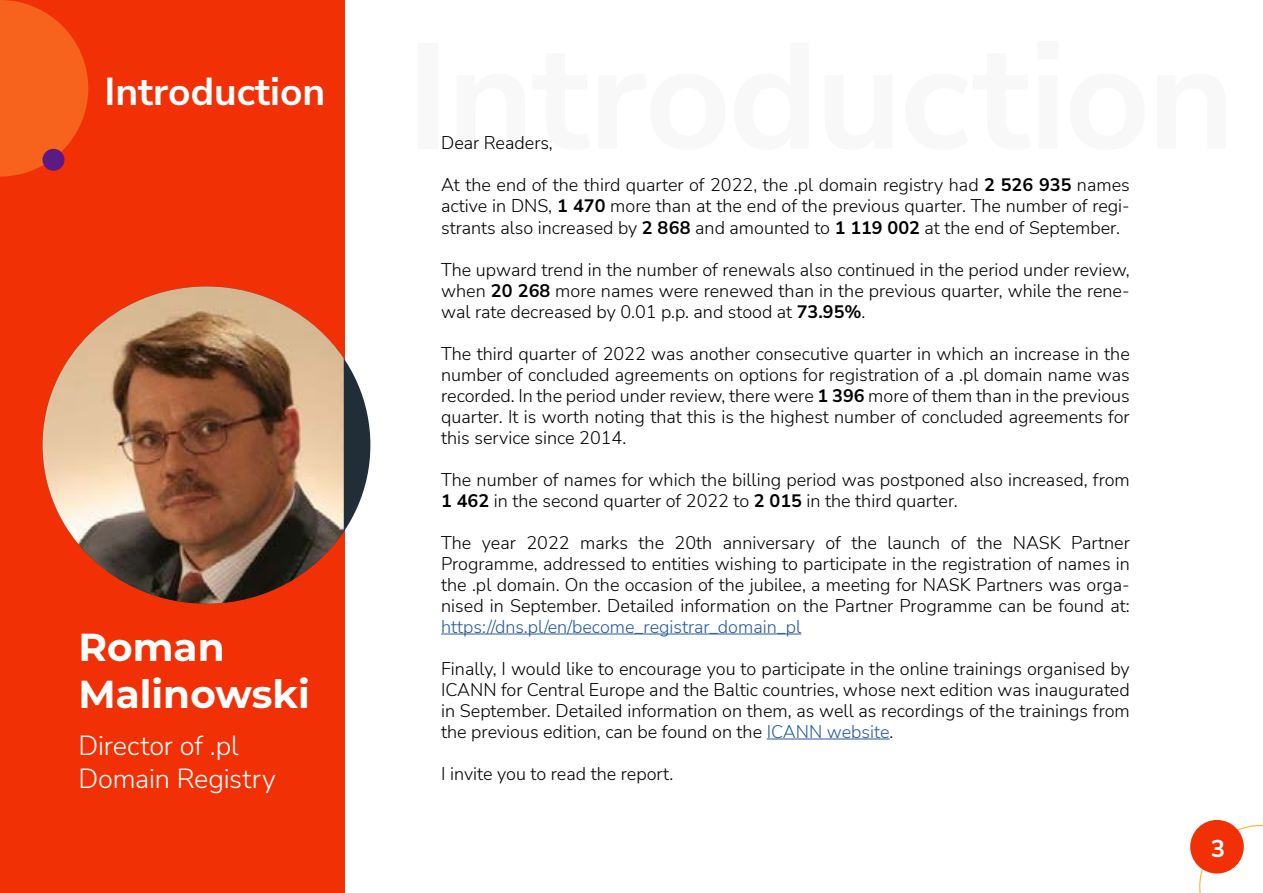
<style>
.page{position:relative;width:1263px;height:893px;background:#fff}
.page>*{position:absolute;margin:0;border:0;box-sizing:border-box;transform-origin:0 0}
.t1{font:700 39px/46.8px "Montserrat";color:#fff}
.t2{font:700 39px "Nunito Sans";color:#fff}
.t3{font:300 27px/32.4px "Nunito Sans";letter-spacing:-.005em;color:#fff}
.t4{font:700 24px "Nunito Sans";color:#fff}
.t5{font:300 18px/21px "Nunito Sans";color:#000;text-align:justify}
.t6{font:300 18px "Nunito Sans";color:#275b9b}
.s1{font-weight:700}
.s2{color:#275b9b}
</style>
<div class="page">
<svg style="left:1199px;top:825px;width:64px;height:68px"></svg>
<div style="left:1190px;top:820px;width:54px;height:53px;background:#f23005;border-radius:50%"></div>
<div style="left:0;top:0;width:344px;height:893px;background:#f23005"></div>
<hr style="left:441px;top:634px;width:360px;height:1px;background:#275b9b">
<hr style="left:767px;top:739px;width:123px;height:1px;background:#275b9b">
<svg style="left:0;top:0;width:88px;height:177px"></svg>
<div style="left:43px;top:286px;width:327px;height:318px;background:#212e38;border-radius:50%"></div>
<img style="left:43px;top:286px;width:301px;height:318px">
<div style="left:43px;top:149px;width:21px;height:22px;background:#5d1a83;border-radius:50%"></div>
<h1 class="t2" style="left:105px;top:64px;width:222px">Introduction</h1>
<h1 class="t1" style="left:79px;top:622px;width:233px">Roman<br>Malinowski</h1>
<h2 class="t3" style="left:79px;top:729px;width:199px">Director of .pl<br>Domain Registry</h2>
<p class="t5" style="left:441px;top:132px;width:113px">Dear Readers,</p>
<p class="t5" style="left:441px;top:174px;width:690px">At the end of the third quarter of 2022, the .pl domain registry had <span class="s1">2 526 935</span> names active in DNS, <span class="s1">1 470</span> more than at the end of the previous quarter. The number of regi&shy;strants also increased by <span class="s1">2 868</span> and amounted to <span class="s1">1 119 002</span> at the end of September.</p>
<p class="t5" style="left:441px;top:258px;width:690px">The upward trend in the number of renewals also continued in the period under review, when <span class="s1">20 268</span> more names were renewed than in the previous quarter, while the rene&shy;wal rate decreased by 0.01 p.p. and stood at <span class="s1">73.95%</span>.</p>
<p class="t5" style="left:441px;top:342px;width:690px">The third quarter of 2022 was another consecutive quarter in which an increase in the number of concluded agreements on options for registration of a .pl domain name was recorded. In the period under review, there were <span class="s1">1 396</span> more of them than in the previous quarter. It is worth noting that this is the highest number of concluded agreements for this service since 2014.</p>
<p class="t5" style="left:441px;top:468px;width:690px">The number of names for which the billing period was postponed also increased, from<br><span class="s1">1 462</span> in the second quarter of 2022 to <span class="s1">2 015</span> in the third quarter.</p>
<p class="t5" style="left:441px;top:531px;width:690px">The year 2022 marks the 20th anniversary of the launch of the NASK Partner Programme, addressed to entities wishing to participate in the registration of names in the .pl domain. On the occasion of the jubilee, a meeting for NASK Partners was orga&shy;nised in September. Detailed information on the Partner Programme can be found at:</p>
<p class="t6" style="left:441px;top:614px;width:362px">https://dns.pl/en/become_registrar_domain_pl</p>
<p class="t5" style="left:441px;top:657px;width:690px">Finally, I would like to encourage you to participate in the online trainings organised by ICANN for Central Europe and the Baltic countries, whose next edition was inaugurated in September. Detailed information on them, as well as recordings of the trainings from the previous edition, can be found on the <span class="s2">ICANN website</span>.</p>
<p class="t5" style="left:441px;top:762px;width:234px">I invite you to read the report.</p>
<h3 class="t4" style="left:1211px;top:831px;width:16px">3</h3>
</div>
